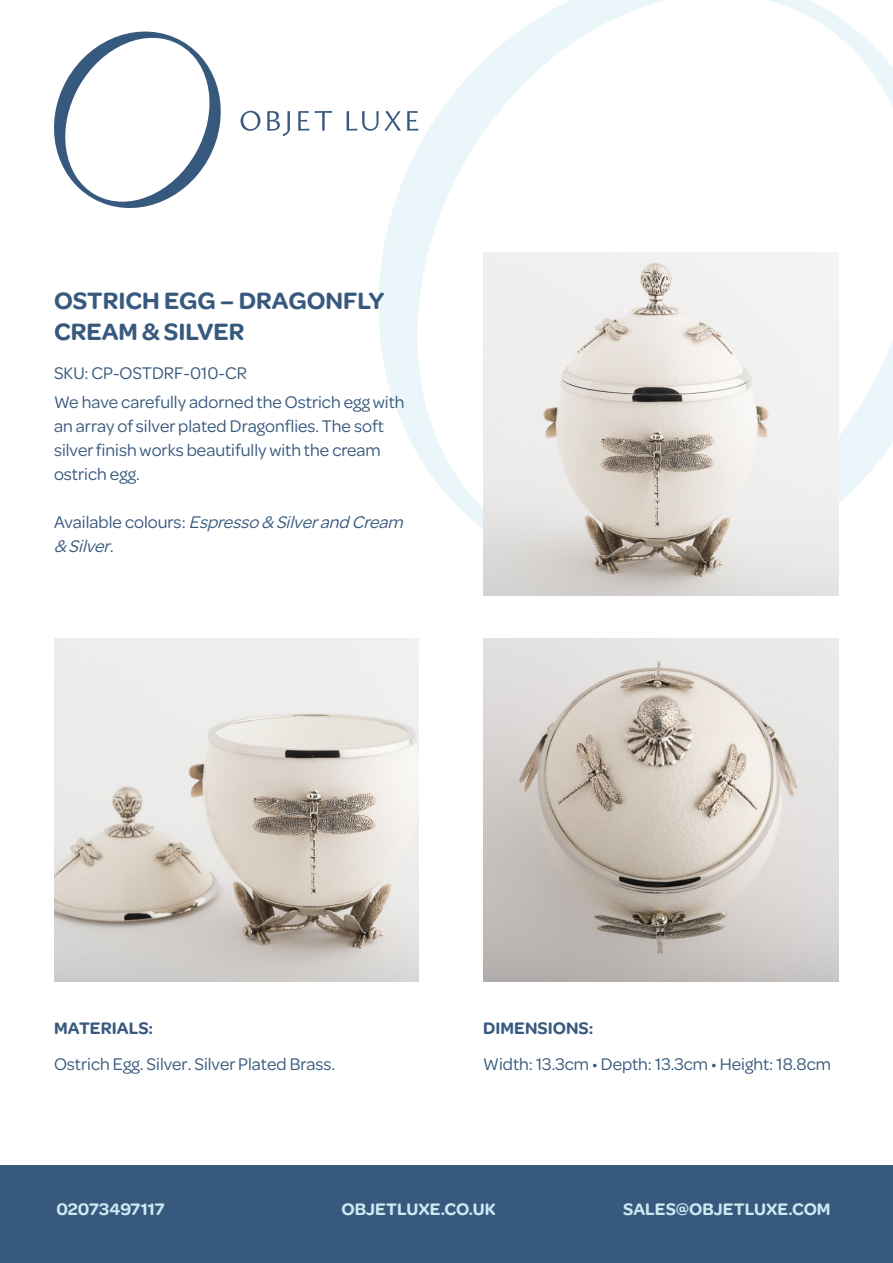
<style>
.page{position:relative;width:893px;height:1263px;background:#fff}
.page>*{position:absolute;margin:0;border:0;box-sizing:border-box;transform-origin:0 0}
.t1{font:600 25.5px/30.6px "Omnes";color:#38597e}
.t2{font:18px/24px "Omnes";color:#38597e}
.t3{font:italic 18px/24px "Omnes";color:#38597e}
.t4{font:600 18px "Omnes";color:#caeaf1}
.t5{font:600 18px "Omnes";color:#38597e}
.s1{font-style:normal}
</style>
<div class="page">
<svg style="left:378px;top:0;width:515px;height:529px"></svg>
<div style="left:0;top:1166px;width:893px;height:97px;background:#38597e"></div>
<svg style="left:241px;top:111px;width:19px;height:20px"></svg>
<svg style="left:267px;top:111px;width:23px;height:25px"></svg>
<svg style="left:298px;top:111px;width:11px;height:20px"></svg>
<svg style="left:315px;top:111px;width:17px;height:20px"></svg>
<svg style="left:347px;top:111px;width:54px;height:20px"></svg>
<svg style="left:407px;top:111px;width:11px;height:20px"></svg>
<svg style="left:54px;top:31px;width:167px;height:177px"></svg>
<img style="left:483px;top:253px;width:356px;height:342px">
<img style="left:483px;top:639px;width:356px;height:342px">
<img style="left:54px;top:639px;width:364px;height:342px">
<p class="t1" style="left:54px;top:285px;width:332px">OSTRICH EGG – DRAGONFLY<br>CREAM &amp; SILVER</p>
<p class="t2" style="left:54px;top:360px;width:194px">SKU: CP-OSTDRF-010-CR</p>
<p class="t2" style="left:54px;top:389px;width:352px">We have carefully adorned the Ostrich egg with an array of silver plated Dragonflies. The soft silver finish works beautifully with the cream ostrich egg.</p>
<p class="t3" style="left:54px;top:509px;width:356px"><span class="s1">Av a i l a b l e c o l o u r s :</span> Espresso&amp; SilverandCream &amp; Silver.</p>
<p class="t5" style="left:54px;top:1018px;width:101px">MATERIALS:</p>
<p class="t5" style="left:483px;top:1018px;width:112px">DIMENSIONS:</p>
<p class="t2" style="left:54px;top:1051px;width:283px">Ostrich Egg. Silver. Silver Plated Brass.</p>
<p class="t2" style="left:483px;top:1051px;width:349px">Width: 13.3cm • Depth: 13.3cm • Height: 18.8cm</p>
<p class="t4" style="left:56px;top:1199px;width:110px">02073497117</p>
<p class="t4" style="left:342px;top:1199px;width:156px">OBJETLUXE.CO.UK</p>
<p class="t4" style="left:623px;top:1199px;width:209px">SALES@OBJETLUXE.COM</p>
</div>
